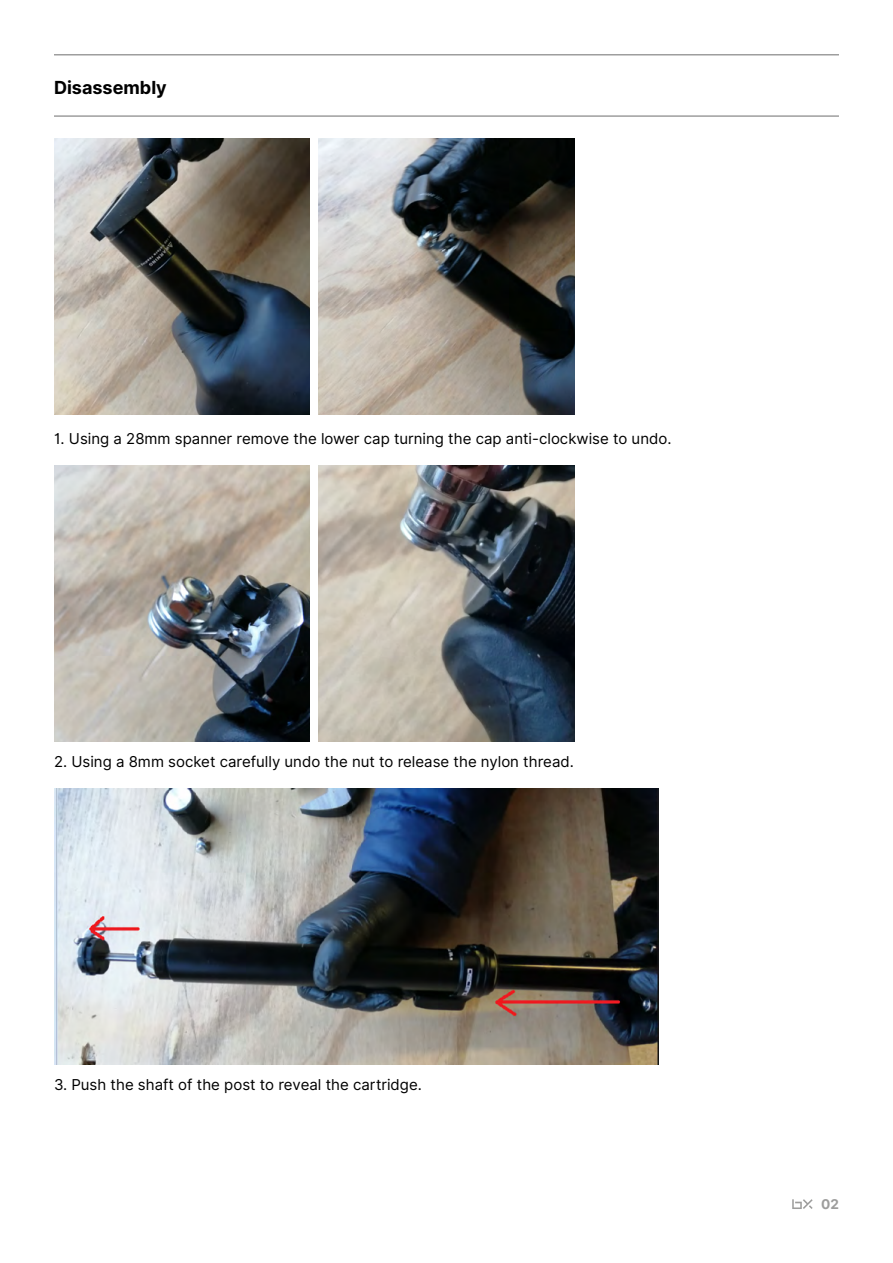
<style>
.page{position:relative;width:893px;height:1263px;background:#fff}
.page>*{position:absolute;margin:0;border:0;box-sizing:border-box;transform-origin:0 0}
.t1{font:700 18px "Inter";color:#000}
.t2{font:15px "Inter";color:#000}
.t3{font:700 13.5px "Inter";color:#9d9d9c}
</style>
<div class="page">
<img style="left:54px;top:465px;width:256px;height:277px">
<img style="left:318px;top:465px;width:257px;height:277px">
<svg style="left:792px;top:1199px;width:21px;height:10px"></svg>
<img style="left:54px;top:788px;width:604px;height:276px">
<img style="left:54px;top:138px;width:256px;height:276px">
<img style="left:318px;top:138px;width:257px;height:276px">
<hr style="left:54px;top:54px;width:785px;height:2px;background:#9e9e9e">
<hr style="left:54px;top:115px;width:785px;height:2px;background:#9e9e9e">
<p class="t1" style="left:54px;top:74px;width:114px">Disassembly</p>
<p class="t2" style="left:54px;top:428px;width:619px">1. Using a 28mm spanner remove the lower cap turning the cap anti-clockwise to undo.</p>
<p class="t2" style="left:54px;top:750px;width:521px">2. Using a 8mm socket carefully undo the nut to release the nylon thread.</p>
<p class="t2" style="left:54px;top:1073px;width:369px">3. Push the shaft of the post to reveal the cartridge.</p>
<p class="t3" style="left:821px;top:1194px;width:19px">02</p>
</div>
